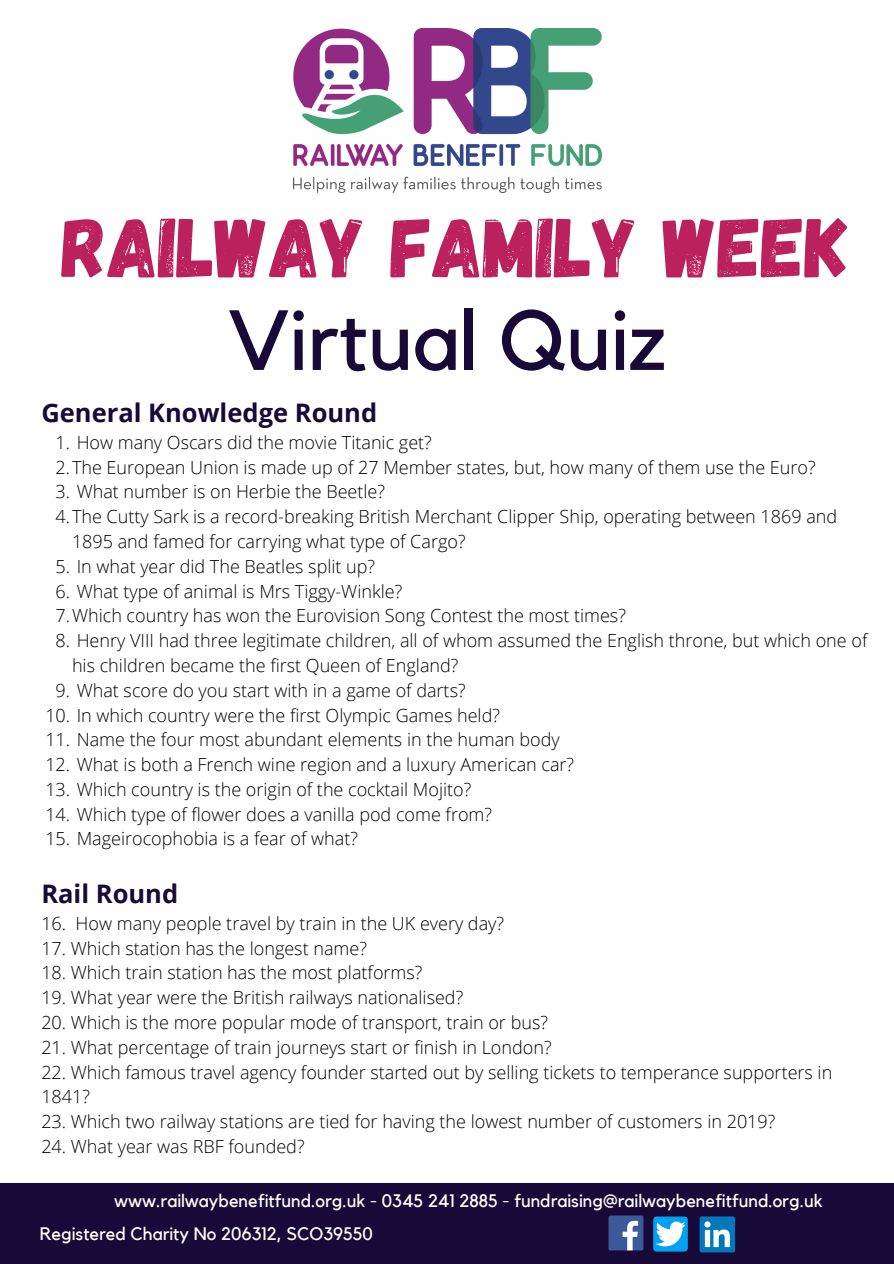
<style>
.page{position:relative;width:894px;height:1264px;background:#fff}
.page>*{position:absolute;margin:0;border:0;box-sizing:border-box;transform-origin:0 0}
.t1{font:84px "Gagalin";color:#bb215c}
.t2{font:84px "Kollektif";color:#170a39}
.t3{font:700 25.5px "Open Sans";color:#170a39}
.t4{font:300 18px/24.8px "Open Sans";color:#000}
.t5{font:18px "Kollektif";color:#fff}
</style>
<div class="page">
<div style="left:0;top:1183px;width:893px;height:80px;background:#170a39"></div>
<img style="left:608px;top:1215px;width:36px;height:36px">
<img style="left:653px;top:1216px;width:35px;height:35px">
<img style="left:699px;top:1216px;width:36px;height:35px">
<img style="left:293px;top:29px;width:308px;height:164px">
<p class="t1" style="left:62px;top:193px;width:787px">RAILWAY FAMILY WEEK</p>
<p class="t2" style="left:228px;top:302px;width:440px">Virtual Quiz</p>
<p class="t3" style="left:41px;top:394px;width:337px">General Knowledge Round</p>
<p class="t4" style="left:56px;top:429px;width:377px">1. How many Oscars did the movie Titanic get?</p>
<p class="t4" style="left:56px;top:454px;width:761px">2.The European Union is made up of 27 Member states, but, how many of them use the Euro?</p>
<p class="t4" style="left:56px;top:479px;width:331px">3. What number is on Herbie the Beetle?</p>
<p class="t4" style="left:72px;top:504px;width:766px;text-indent:-16px">4.The Cutty Sark is a record-breaking British Merchant Clipper Ship, operating between 1869 and<br>1895 and famed for carrying what type of Cargo?</p>
<p class="t4" style="left:56px;top:553px;width:321px">5. In what year did The Beatles split up?</p>
<p class="t4" style="left:56px;top:578px;width:348px">6. What type of animal is Mrs Tiggy-Winkle?</p>
<p class="t4" style="left:56px;top:603px;width:571px">7.Which country has won the Eurovision Song Contest the most times?</p>
<p class="t4" style="left:72px;top:627px;width:796px;text-indent:-16px">8. Henry VIII had three legitimate children, all of whom assumed the English throne, but which one of his children became the first Queen of England?</p>
<p class="t4" style="left:56px;top:677px;width:411px">9. What score do you start with in a game of darts?</p>
<p class="t4" style="left:45px;top:702px;width:456px">10. In which country were the first Olympic Games held?</p>
<p class="t4" style="left:45px;top:727px;width:516px">11. Name the four most abundant elements in the human body</p>
<p class="t4" style="left:45px;top:751px;width:530px">12. What is both a French wine region and a luxury American car?</p>
<p class="t4" style="left:45px;top:776px;width:427px">13. Which country is the origin of the cocktail Mojito?</p>
<p class="t4" style="left:45px;top:801px;width:448px">14. Which type of flower does a vanilla pod come from?</p>
<p class="t4" style="left:45px;top:826px;width:314px">15. Mageirocophobia is a fear of what?</p>
<p class="t3" style="left:41px;top:875px;width:138px">Rail Round</p>
<p class="t4" style="left:41px;top:910px;width:464px">16. How many people travel by train in the UK every day?</p>
<p class="t4" style="left:41px;top:935px;width:327px">17. Which station has the longest name?</p>
<p class="t4" style="left:41px;top:960px;width:382px">18. Which train station has the most platforms?</p>
<p class="t4" style="left:41px;top:984px;width:423px">19. What year were the British railways nationalised?</p>
<p class="t4" style="left:41px;top:1009px;width:508px">20. Which is the more popular mode of transport, train or bus?</p>
<p class="t4" style="left:41px;top:1034px;width:511px">21. What percentage of train journeys start or finish in London?</p>
<p class="t4" style="left:41px;top:1059px;width:792px">22. Which famous travel agency founder started out by selling tickets to temperance supporters in<br>1841?</p>
<p class="t4" style="left:41px;top:1108px;width:735px">23. Which two railway stations are tied for having the lowest number of customers in 2019?</p>
<p class="t4" style="left:41px;top:1133px;width:264px">24. What year was RBF founded?</p>
<p class="t5" style="left:114px;top:1192px;width:709px">www.railwaybenefitfund.org.uk - 0345 241 2885 - fundraising@railwaybenefitfund.org.uk</p>
<p class="t5" style="left:40px;top:1225px;width:335px">Registered Charity No 206312, SCO39550</p>
</div>
